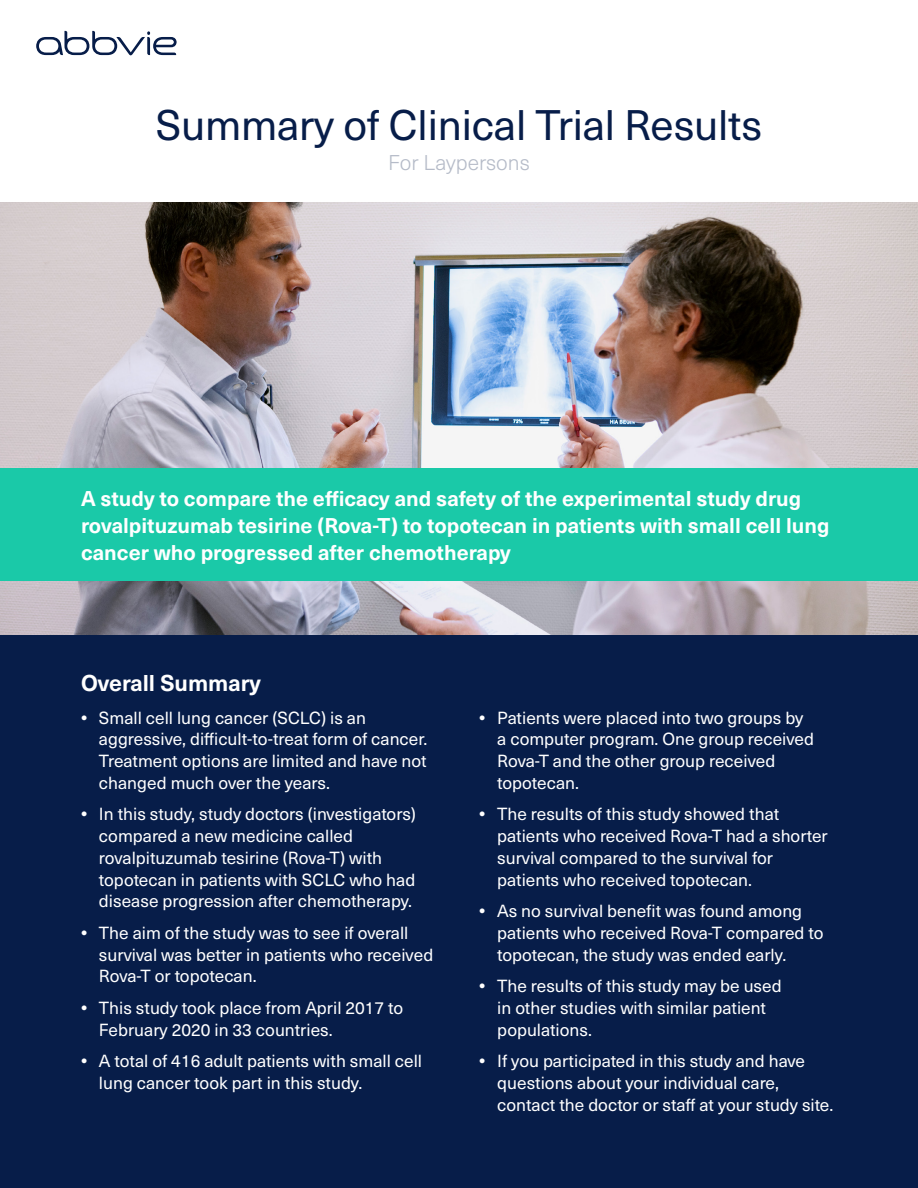
<style>
.page{position:relative;width:918px;height:1188px;background:#fff}
.page>*{position:absolute;margin:0;border:0;box-sizing:border-box;transform-origin:0 0}
.t1{font:42px "Neue Haas Unica Pro";letter-spacing:-.005em;color:#071d49}
.t2{font:700 22.5px "Neue Haas Unica Pro";color:#fff}
.t3{font:700 21px/27px "Neue Haas Unica Pro";color:#fff}
.t4{font:300 21px "Neue Haas Unica Pro";color:#b5bbc8}
.t5{font:17.25px/21.8px "Neue Haas Unica Pro";color:#fff}
.s1{font-weight:700}
</style>
<div class="page">
<div style="left:0;top:580px;width:918px;height:608px;background:#071d49"></div>
<img style="left:0;top:202px;width:918px;height:432px">
<div style="left:0;top:468px;width:918px;height:112px;background:#1ac9a8"></div>
<svg style="left:36px;top:31px;width:141px;height:24px"></svg>
<h1 class="t1" style="left:156px;top:100px;width:608px">Summary of Clinical Trial Results</h1>
<p class="t4" style="left:388px;top:150px;width:143px">For Laypersons</p>
<p class="t3" style="left:81px;top:485px;width:750px">A study to compare the efficacy and safety of the experimental study drug rovalpituzumab tesirine (Rova-T) to topotecan in patients with small cell lung cancer who progressed after chemotherapy</p>
<h2 class="t2" style="left:81px;top:669px;width:181px">Overall Summary</h2>
<p class="t5" style="left:99px;top:707px;width:330px;text-indent:-18px"><span class="s1">•</span> Small cell lung cancer (SCLC) is an aggressive, difficult-to-treat form of cancer.<br>Treatment options are limited and have not changed much over the years.</p>
<p class="t5" style="left:99px;top:804px;width:318px;text-indent:-18px"><span class="s1">•</span> In this study, study doctors (investigators) compared a new medicine called rovalpituzumab tesirine (Rova-T) with topotecan in patients with SCLC who had disease progression after chemotherapy.</p>
<p class="t5" style="left:99px;top:922px;width:336px;text-indent:-18px"><span class="s1">•</span> The aim of the study was to see if overall survival was better in patients who received<br>Rova-T or topotecan.</p>
<p class="t5" style="left:99px;top:997px;width:306px;text-indent:-18px"><span class="s1">•</span> This study took place from April 2017 to<br>February 2020 in 33 countries.</p>
<p class="t5" style="left:99px;top:1050px;width:325px;text-indent:-18px"><span class="s1">•</span> A total of 416 adult patients with small cell lung cancer took part in this study.</p>
<p class="t5" style="left:497px;top:707px;width:318px;text-indent:-18px"><span class="s1">•</span> Patients were placed into two groups by a computer program. One group received<br>Rova-T and the other group received topotecan.</p>
<p class="t5" style="left:497px;top:804px;width:332px;text-indent:-18px"><span class="s1">•</span> The results of this study showed that patients who received Rova-T had a shorter survival compared to the survival for patients who received topotecan.</p>
<p class="t5" style="left:497px;top:900px;width:328px;text-indent:-18px"><span class="s1">•</span> As no survival benefit was found among patients who received Rova-T compared to topotecan, the study was ended early.</p>
<p class="t5" style="left:497px;top:975px;width:286px;text-indent:-18px"><span class="s1">•</span> The results of this study may be used in other studies with similar patient populations.</p>
<p class="t5" style="left:497px;top:1050px;width:338px;text-indent:-18px"><span class="s1">•</span> If you participated in this study and have questions about your individual care, contact the doctor or staff at your study site.</p>
</div>
